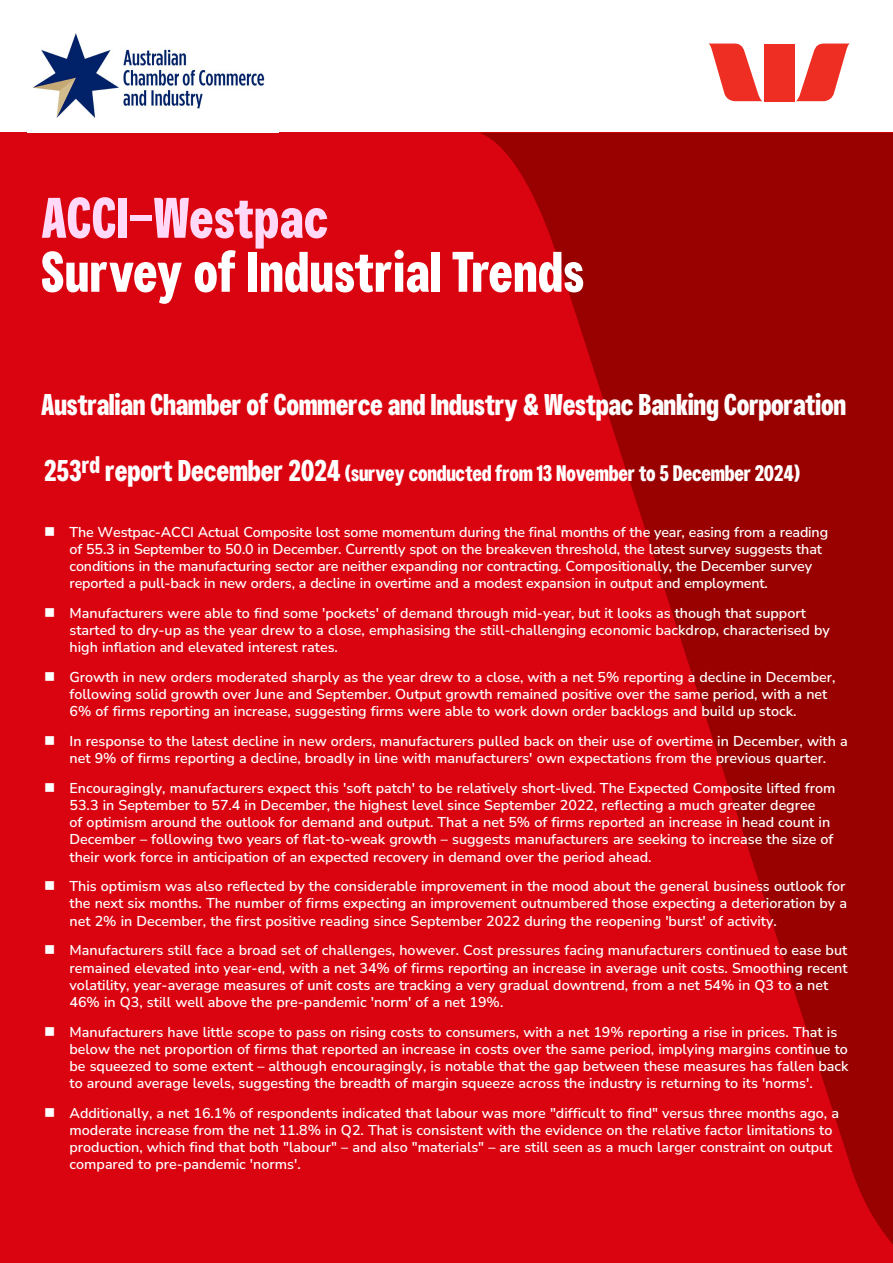
<style>
.page{position:relative;width:893px;height:1263px;background:#fff}
.page>*{position:absolute;margin:0;border:0;box-sizing:border-box;transform-origin:0 0}
.COVER_TITLE{font:700 57px "Westpac";letter-spacing:.01em;color:#fff}
.COVER_TITLE-2{font:700 57px "Westpac";letter-spacing:.01em;color:#ffd9f7}
.Title_2{font:700 30px "Westpac";letter-spacing:-.01em;color:#fff}
.Title_2-2{font:700 22.5px "Westpac";letter-spacing:-.01em;color:#fff}
.t1{font:200 14.25px/17.1px "Nunito Sans 12 pt";color:#fff}
.s1{font-size:30px}
</style>
<div class="page">
<svg style="left:709px;top:44px;width:53px;height:57px"></svg>
<svg style="left:796px;top:44px;width:53px;height:57px"></svg>
<div style="left:764px;top:44px;width:30px;height:57px;background:#ee2e22"></div>
<div style="left:0;top:133px;width:893px;height:1130px;background:#da0310"></div>
<svg style="left:480px;top:133px;width:413px;height:1112px"></svg>
<img style="left:32px;top:33px;width:233px;height:85px">
<p class="COVER_TITLE-2" style="left:41px;top:184px;width:289px">ACCI–Westpac</p>
<p class="COVER_TITLE" style="left:41px;top:238px;width:545px">Survey of Industrial Trends</p>
<p class="Title_2" style="left:41px;top:387px;width:807px">Australian Chamber of Commerce and Industry &amp; Westpac Banking Corporation</p>
<p class="Title_2-2" style="left:44px;top:459px;width:758px"><span class="s1">253</span><sup>rd</sup> <span class="s1">report December 2024</span> (survey conducted from 13 November to 5 December 2024)</p>
<p class="t1" style="left:70px;top:523px;width:760px">The Westpac-ACCI Actual Composite lost some momentum during the final months of the year, easing from a reading of 55.3 in September to 50.0 in December. Currently spot on the breakeven threshold, the latest survey suggests that conditions in the manufacturing sector are neither expanding nor contracting. Compositionally, the December survey reported a pull-back in new orders, a decline in overtime and a modest expansion in output and employment.</p>
<p class="t1" style="left:70px;top:604px;width:762px">Manufacturers were able to find some 'pockets' of demand through mid-year, but it looks as though that support started to dry-up as the year drew to a close, emphasising the still-challenging economic backdrop, characterised by high inflation and elevated interest rates.</p>
<p class="t1" style="left:70px;top:668px;width:768px">Growth in new orders moderated sharply as the year drew to a close, with a net 5% reporting a decline in December, following solid growth over June and September. Output growth remained positive over the same period, with a net<br>6% of firms reporting an increase, suggesting firms were able to work down order backlogs and build up stock.</p>
<p class="t1" style="left:70px;top:732px;width:780px">In response to the latest decline in new orders, manufacturers pulled back on their use of overtime in December, with a net 9% of firms reporting a decline, broadly in line with manufacturers' own expectations from the previous quarter.</p>
<p class="t1" style="left:70px;top:779px;width:767px">Encouragingly, manufacturers expect this 'soft patch' to be relatively short-lived. The Expected Composite lifted from 53.3 in September to 57.4 in December, the highest level since September 2022, reflecting a much greater degree<br>of optimism around the outlook for demand and output. That a net 5% of firms reported an increase in head count in December – following two years of flat-to-weak growth – suggests manufacturers are seeking to increase the size of their work force in anticipation of an expected recovery in demand over the period ahead.</p>
<p class="t1" style="left:70px;top:877px;width:779px;text-align:justify">This optimism was also reflected by the considerable improvement in the mood about the general business outlook for the next six months. The number of firms expecting an improvement outnumbered those expecting a deterioration by a net 2% in December, the first positive reading since September 2022 during the reopening 'burst' of activity.</p>
<p class="t1" style="left:70px;top:941px;width:780px">Manufacturers still face a broad set of challenges, however. Cost pressures facing manufacturers continued to ease but remained elevated into year-end, with a net 34% of firms reporting an increase in average unit costs. Smoothing recent volatility, year-average measures of unit costs are tracking a very gradual downtrend, from a net 54% in Q3 to a net 46% in Q3, still well above the pre-pandemic 'norm' of a net 19%.</p>
<p class="t1" style="left:70px;top:1022px;width:780px">Manufacturers have little scope to pass on rising costs to consumers, with a net 19% reporting a rise in prices. That is below the net proportion of firms that reported an increase in costs over the same period, implying margins continue to be squeezed to some extent – although encouragingly, is notable that the gap between these measures has fallen back to around average levels, suggesting the breadth of margin squeeze across the industry is returning to its 'norms'.</p>
<p class="t1" style="left:70px;top:1104px;width:771px">Additionally, a net 16.1% of respondents indicated that labour was more "difficult to find" versus three months ago, a moderate increase from the net 11.8% in Q2. That is consistent with the evidence on the relative factor limitations to production, which find that both "labour" – and also "materials" – are still seen as a much larger constraint on output compared to pre-pandemic 'norms'.</p>
</div>
